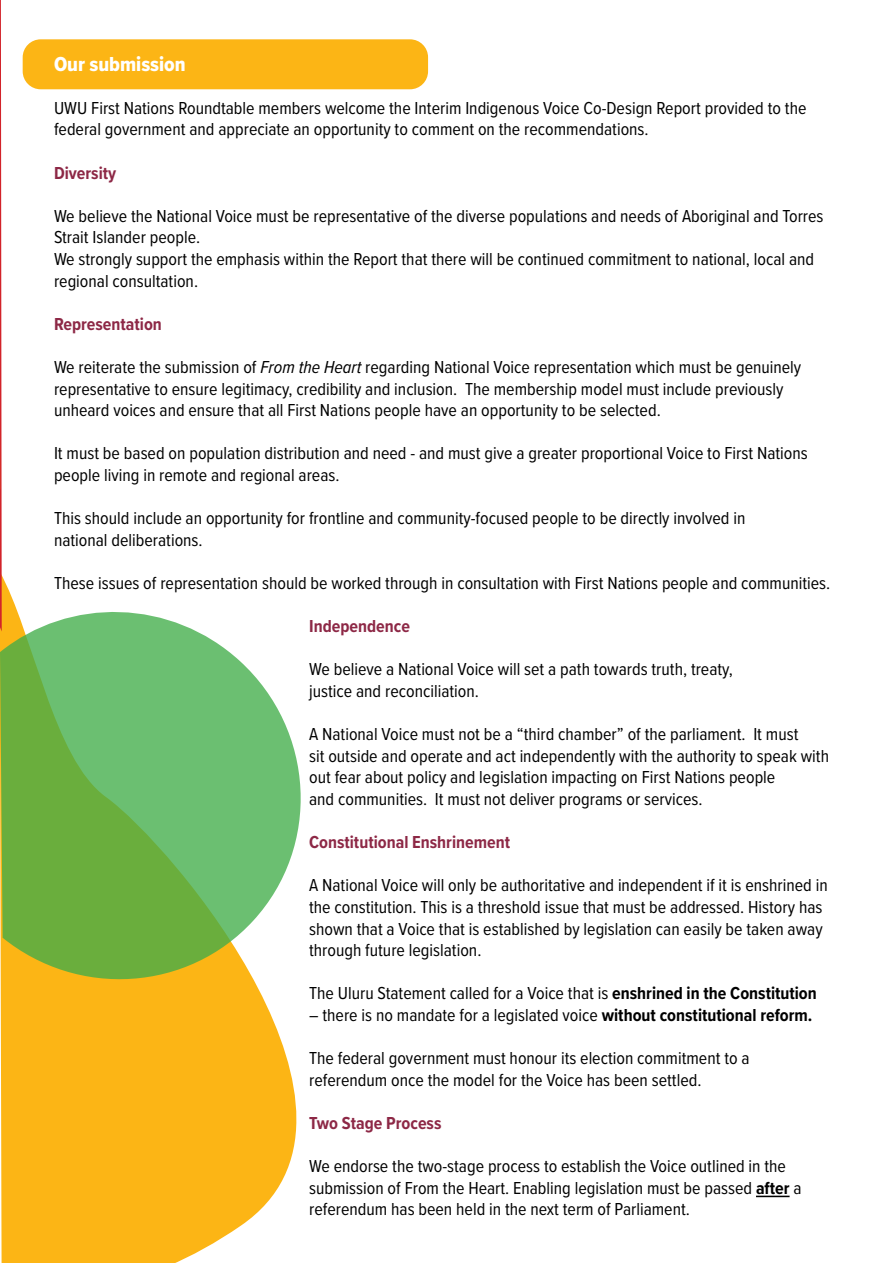
<style>
.page{position:relative;width:893px;height:1263px;background:#fff}
.page>*{position:absolute;margin:0;border:0;box-sizing:border-box;transform-origin:0 0}
.t1{font:21px "Proxima Nova Cond Extrabld";color:#fff}
.t2{font:18px/21.6px "Proxima Nova Cond";color:#000}
.t3{font:700 18px "Proxima Nova Cond";color:#8d2846}
.s1{font-style:italic}
.s2{font-weight:700}
</style>
<div class="page">
<div style="left:23px;top:39px;width:405px;height:50px;background:#fcb515;border-radius:18px"></div>
<svg style="left:0;top:576px;width:297px;height:687px;background:#fcbf37"></svg>
<svg style="left:0;top:596px;width:301px;height:403px"></svg>
<svg style="left:0;top:0;width:2px;height:631px"></svg>
<hr style="left:756px;top:1196px;width:34px;height:1px;background:#000">
<p class="t1" style="left:54px;top:48px;width:133px">Our submission</p>
<p class="t2" style="left:54px;top:96px;width:754px">UWU First Nations Roundtable members welcome the Interim Indigenous Voice Co-Design Report provided to the federal government and appreciate an opportunity to comment on the recommendations.</p>
<p class="t3" style="left:54px;top:159px;width:64px">Diversity</p>
<p class="t2" style="left:54px;top:204px;width:771px">We believe the National Voice must be representative of the diverse populations and needs of Aboriginal and Torres Strait Islander people.<br>We strongly support the emphasis within the Report that there will be continued commitment to national, local and regional consultation.</p>
<p class="t3" style="left:54px;top:311px;width:109px">Representation</p>
<p class="t2" style="left:54px;top:355px;width:749px">We reiterate the submission of <span class="s1">From the Heart</span> regarding National Voice representation which must be genuinely representative to ensure legitimacy, credibility and inclusion. The membership model must include previously unheard voices and ensure that all First Nations people have an opportunity to be selected.</p>
<p class="t2" style="left:54px;top:442px;width:755px">It must be based on population distribution and need - and must give a greater proportional Voice to First Nations people living in remote and regional areas.</p>
<p class="t2" style="left:54px;top:507px;width:693px">This should include an opportunity for frontline and community-focused people to be directly involved in national deliberations.</p>
<p class="t2" style="left:54px;top:571px;width:778px">These issues of representation should be worked through in consultation with First Nations people and communities.</p>
<p class="t3" style="left:309px;top:613px;width:102px">Independence</p>
<p class="t2" style="left:309px;top:658px;width:425px">We believe a National Voice will set a path towards truth, treaty, justice and reconciliation.</p>
<p class="t2" style="left:309px;top:723px;width:521px">A National Voice must not be a “third chamber” of the parliament. It must<br>sit outside and operate and act independently with the authority to speak with out fear about policy and legislation impacting on First Nations people<br>and communities. It must not deliver programs or services.</p>
<p class="t3" style="left:309px;top:829px;width:203px">Constitutional Enshrinement</p>
<p class="t2" style="left:309px;top:874px;width:520px">A National Voice will only be authoritative and independent if it is enshrined in the constitution. This is a threshold issue that must be addressed. History has shown that a Voice that is established by legislation can easily be taken away through future legislation.</p>
<p class="t2" style="left:309px;top:982px;width:509px">The Uluru Statement called for a Voice that is <span class="s2">enshrined in the Constitution</span></p>
<p class="t2" style="left:309px;top:1003px;width:505px">– there is no mandate for a legislated voice <span class="s2">without constitutional reform.</span></p>
<p class="t2" style="left:309px;top:1047px;width:442px">The federal government must honour its election commitment to a referendum once the model for the Voice has been settled.</p>
<p class="t3" style="left:309px;top:1110px;width:134px">Two Stage Process</p>
<p class="t2" style="left:309px;top:1155px;width:494px">We endorse the two-stage process to establish the Voice outlined in the submission of From the Heart. Enabling legislation must be passed <span class="s2">after</span> a referendum has been held in the next term of Parliament.</p>
</div>
